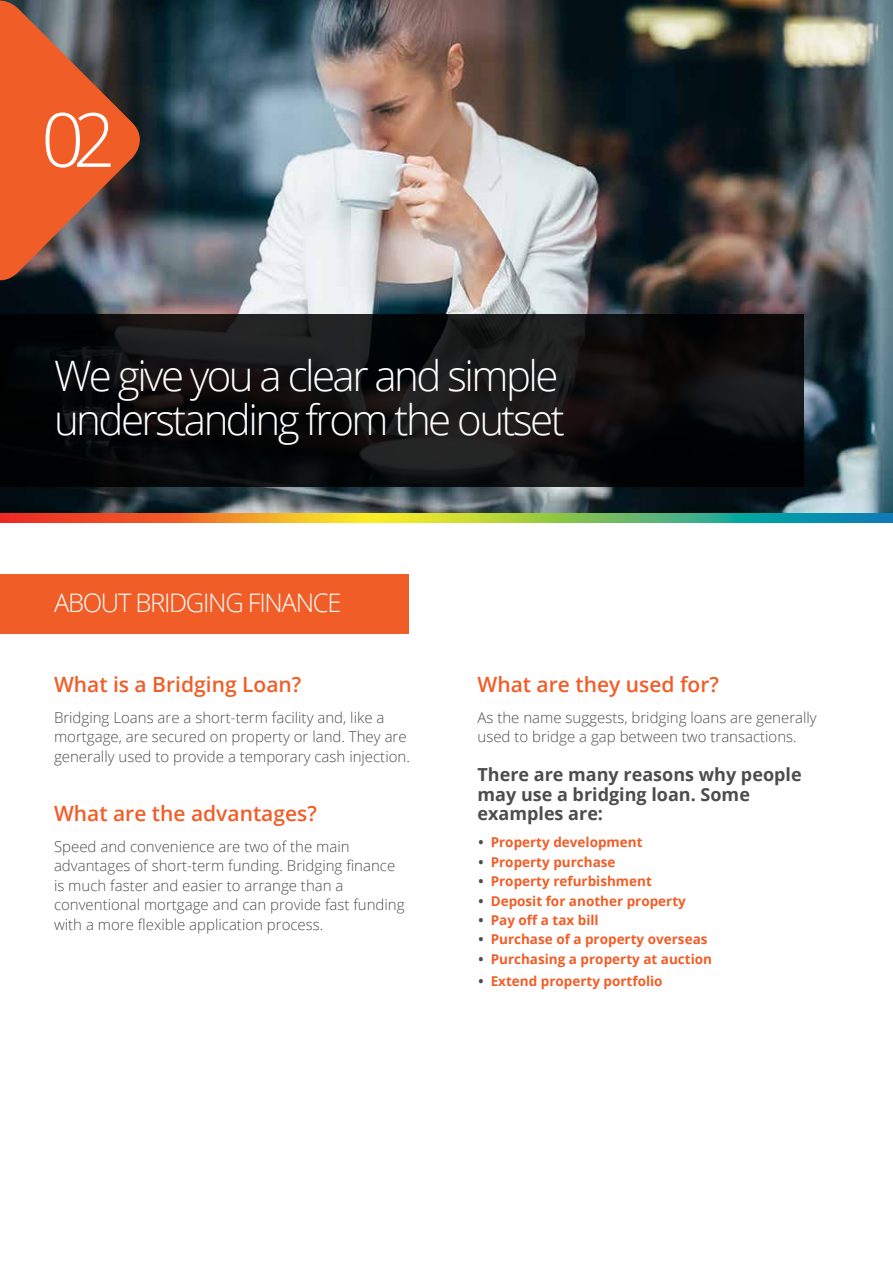
<style>
.page{position:relative;width:893px;height:1263px;background:#fff}
.page>*{position:absolute;margin:0;border:0;box-sizing:border-box;transform-origin:0 0}
.t1{font:300 75px "Open Sans";color:#fff}
.t2{font:300 42px/43.5px "Open Sans";letter-spacing:-.06em;color:#fff}
.t3{font:300 25.5px "Open Sans";letter-spacing:-.05em;color:#fff}
.t4{font:600 21px "Open Sans";color:#f15d27}
.t5{font:700 18px/19.5px "Open Sans";color:#4d4d4f}
.t6{font:300 15px/19.5px "Open Sans";color:#4d4d4f}
.t7{font:700 13.5px "Open Sans";color:#f15d27}
.s1{color:#4d4d4f}
</style>
<div class="page">
<div style="left:0;top:574px;width:408px;height:60px;background:#f15d27"></div>
<img style="left:0;top:0;width:893px;height:514px">
<svg style="left:0;top:0;width:150px;height:290px"></svg>
<svg style="left:0;top:315px;width:804px;height:172px"></svg>
<svg style="left:0;top:514px;width:893px;height:8px"></svg>
<h1 class="t1" style="left:41px;top:88px;width:76px">02</h1>
<h2 class="t2" style="left:54px;top:353px;width:512px">We give you a clear and simple understanding from the outset</h2>
<h3 class="t3" style="left:54px;top:585px;width:289px">ABOUT BRIDGING FINANCE</h3>
<h3 class="t4" style="left:54px;top:670px;width:249px">What is a Bridging Loan?</h3>
<h3 class="t4" style="left:477px;top:670px;width:243px">What are they used for?</h3>
<p class="t6" style="left:54px;top:707px;width:357px">Bridging Loans are a short-term facility and, like a mortgage, are secured on property or land. They are generally used to provide a temporary cash injection.</p>
<p class="t6" style="left:477px;top:707px;width:341px">As the name suggests, bridging loans are generally used to bridge a gap between two transactions.</p>
<p class="t5" style="left:477px;top:764px;width:326px">There are many reasons why people may use a bridging loan. Some examples are:</p>
<p class="t6" style="left:54px;top:836px;width:352px">Speed and convenience are two of the main advantages of short-term funding. Bridging finance is much faster and easier to arrange than a conventional mortgage and can provide fast funding with a more flexible application process.</p>
<p class="t7" style="left:479px;top:832px;width:165px"><span class="s1">•</span> Property development</p>
<h3 class="t4" style="left:54px;top:799px;width:264px">What are the advantages?</h3>
<p class="t7" style="left:479px;top:852px;width:138px"><span class="s1">•</span> Property purchase</p>
<p class="t7" style="left:479px;top:871px;width:175px"><span class="s1">•</span> Property refurbishment</p>
<p class="t7" style="left:479px;top:891px;width:209px"><span class="s1">•</span> Deposit for another property</p>
<p class="t7" style="left:479px;top:910px;width:122px"><span class="s1">•</span> Pay off a tax bill</p>
<p class="t7" style="left:479px;top:930px;width:230px"><span class="s1">•</span> Purchase of a property overseas</p>
<p class="t7" style="left:479px;top:949px;width:235px"><span class="s1">•</span> Purchasing a property at auction</p>
<p class="t7" style="left:479px;top:971px;width:186px"><span class="s1">•</span> Extend property portfolio</p>
</div>
